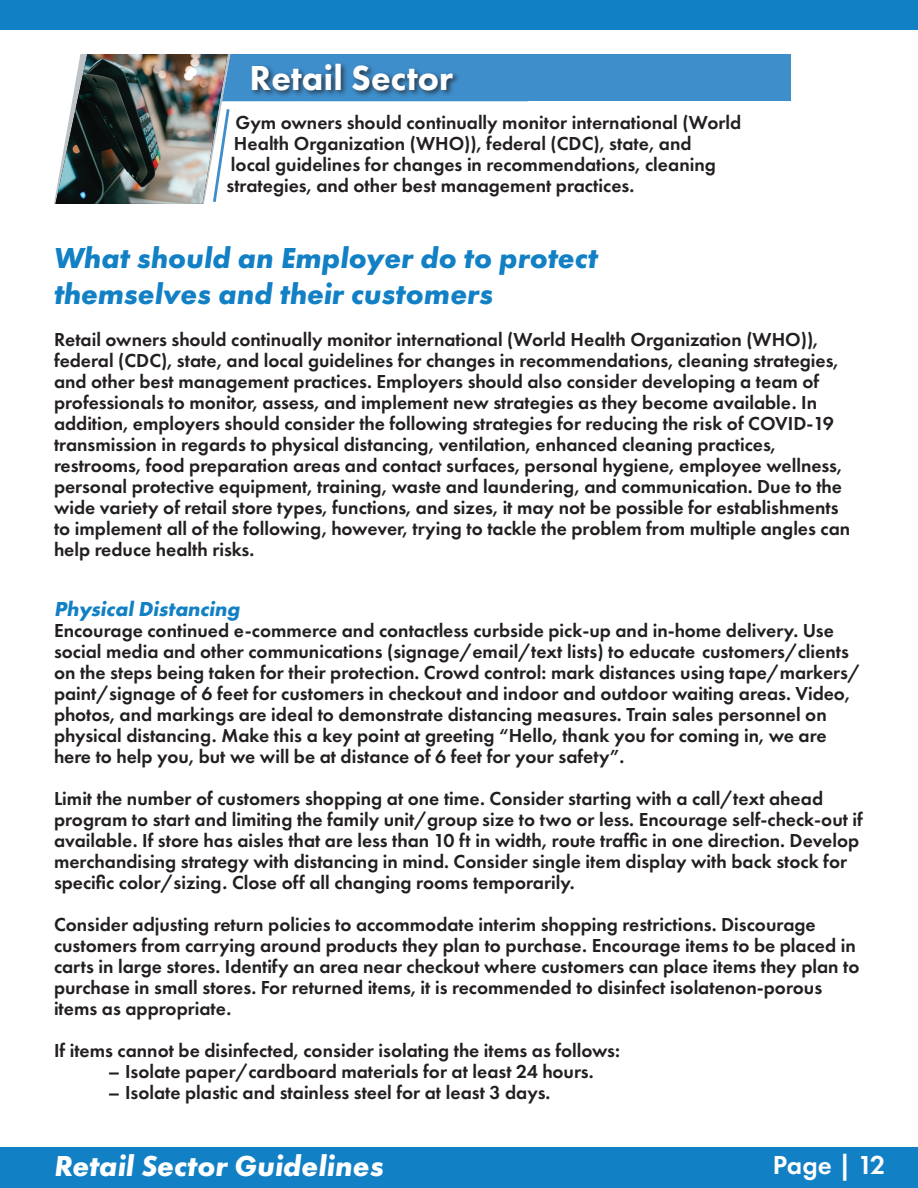
<style>
.page{position:relative;width:918px;height:1188px;background:#fff}
.page>*{position:absolute;margin:0;border:0;box-sizing:border-box;transform-origin:0 0}
.t1{font:800 36px "Futura PT";color:#fff}
.t2{font:italic 700 30px/36px "Futura PT";color:#1280c4}
.t3{font:italic 700 30px "Futura PT";color:#fff}
.t4{font:600 27px "Futura PT";letter-spacing:-.005em;color:#fff}
.t5{font:700 21px "Futura PT";color:#1280c4}
.t6{font:600 19.5px/21px "Futura PT";color:#231f20}
</style>
<div class="page">
<div style="left:0;top:1148px;width:918px;height:40px;background:#1280c4"></div>
<div style="left:0;top:0;width:918px;height:30px;background:#1280c4"></div>
<div style="left:521px;top:54px;width:270px;height:47px;background:#3e8ecc"></div>
<img style="left:54px;top:54px;width:474px;height:150px">
<h1 class="t1" style="left:250px;top:55px;width:205px">Retail Sector</h1>
<p class="t6" style="left:236px;top:112px;width:507px">Gym owners should continually monitor international (World</p>
<p class="t6" style="left:234px;top:133px;width:459px">Health Organization (WHO)), federal (CDC), state, and</p>
<p class="t6" style="left:231px;top:154px;width:486px">local guidelines for changes in recommendations, cleaning</p>
<p class="t6" style="left:226px;top:175px;width:409px">strategies, and other best management practices.</p>
<h2 class="t2" style="left:54px;top:239px;width:545px">What should an Employer do to protect themselves and their customers</h2>
<p class="t6" style="left:54px;top:328px;width:798px">Retail owners should continually monitor international (World Health Organization (WHO)), federal (CDC), state, and local guidelines for changes in recommendations, cleaning strategies, and other best management practices. Employers should also consider developing a team of professionals to monitor, assess, and implement new strategies as they become available. In addition, employers should consider the following strategies for reducing the risk of COVID-19 transmission in regards to physical distancing, ventilation, enhanced cleaning practices, restrooms, food preparation areas and contact surfaces, personal hygiene, employee wellness, personal protective equipment, training, waste and laundering, and communication. Due to the wide variety of retail store types, functions, and sizes, it may not be possible for establishments to implement all of the following, however, trying to tackle the problem from multiple angles can help reduce health risks.</p>
<p class="t5" style="left:54px;top:595px;width:191px">PhysicalDistancing</p>
<p class="t6" style="left:54px;top:619px;width:808px">Encourage continued e-commerce and contactless curbside pick-up and in-home delivery. Use social media and other communications (signage/email/text lists) to educate customers/clients on the steps being taken for their protection. Crowd control: mark distances using tape/markers/ paint/signage of 6 feet for customers in checkout and indoor and outdoor waiting areas. Video, photos, and markings are ideal to demonstrate distancing measures. Train sales personnel on physical distancing. Make this a key point at greeting “Hello, thank you for coming in, we are here to help you, but we will be at distance of 6 feet for your safety”.</p>
<p class="t6" style="left:54px;top:787px;width:810px">Limit the number of customers shopping at one time. Consider starting with a call/text ahead program to start and limiting the family unit/group size to two or less. Encourage self-check-out if available. If store has aisles that are less than 10 ft in width, route traffic in one direction. Develop merchandising strategy with distancing in mind. Consider single item display with back stock for specific color/sizing. Close off all changing rooms temporarily.</p>
<p class="t6" style="left:54px;top:913px;width:807px">Consider adjusting return policies to accommodate interim shopping restrictions. Discourage customers from carrying around products they plan to purchase. Encourage items to be placed in carts in large stores. Identify an area near checkout where customers can place items they plan to purchase in small stores. For returned items, it is recommended to disinfect isolatenon-porous items as appropriate.</p>
<p class="t6" style="left:54px;top:1039px;width:567px">If items cannot be disinfected, consider isolating the items as follows:</p>
<p class="t6" style="left:108px;top:1060px;width:487px">– Isolate paper/cardboard materials for at least 24 hours.</p>
<p class="t6" style="left:108px;top:1081px;width:444px">– Isolate plastic and stainless steel for at least 3 days.</p>
<h2 class="t3" style="left:55px;top:1148px;width:331px">Retail Sector Guidelines</h2>
<h3 class="t4" style="left:773px;top:1148px;width:114px">Page | 12</h3>
</div>
